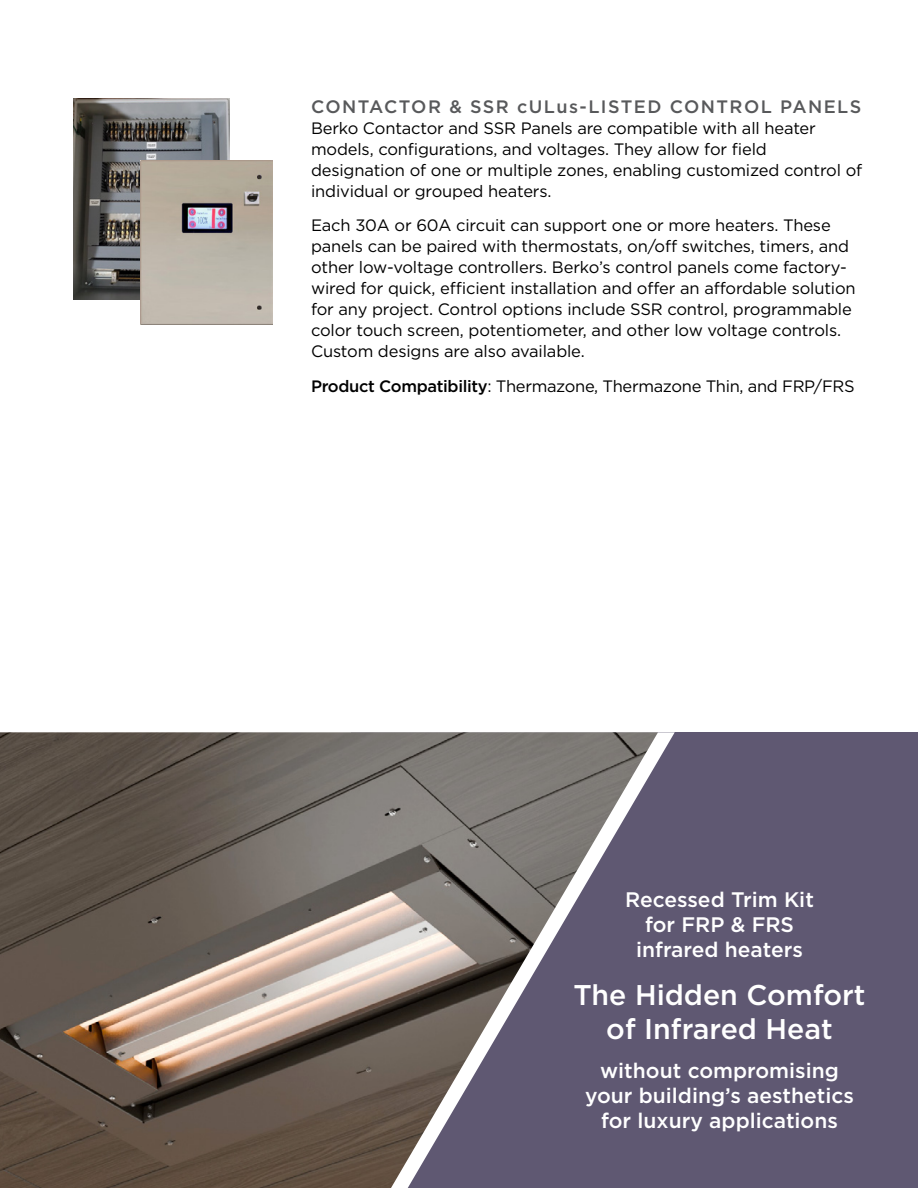
<style>
.page{position:relative;width:918px;height:1188px;background:#fff}
.page>*{position:absolute;margin:0;border:0;box-sizing:border-box;transform-origin:0 0}
.t1{font:500 28.5px/34.2px "Gotham";color:#fff;text-align:center}
.t2{font:500 21px/25.2px "Gotham";color:#fff;text-align:center}
.t3{font:500 18px "Gotham";letter-spacing:.08em;color:#58595b}
.t4{font:16.5px/21px "Gotham";letter-spacing:-.01em;color:#000}
.s1{font-weight:500}
</style>
<div class="page">
<img style="left:73px;top:98px;width:156px;height:201px">
<img style="left:141px;top:161px;width:132px;height:163px">
<div style="left:351px;top:732px;width:567px;height:456px;background:#5f5872"></div>
<img style="left:0;top:732px;width:658px;height:456px">
<p class="t3" style="left:311px;top:94px;width:552px">CONTACTOR &amp; SSR cULus-LISTED CONTROL PANELS</p>
<p class="t4" style="left:311px;top:117px;width:553px">Berko Contactor and SSR Panels are compatible with all heater models, configurations, and voltages. They allow for field designation of one or multiple zones, enabling customized control of individual or grouped heaters.</p>
<p class="t4" style="left:311px;top:214px;width:546px">Each 30A or 60A circuit can support one or more heaters. These panels can be paired with thermostats, on/off switches, timers, and other low-voltage controllers. Berko’s control panels come factory&shy;wired for quick, efficient installation and offer an affordable solution for any project. Control options include SSR control, programmable color touch screen, potentiometer, and other low voltage controls.<br>Custom designs are also available.</p>
<p class="t4" style="left:311px;top:375px;width:545px"><span class="s1">Product Compatibility</span>: Thermazone, Thermazone Thin, and FRP/FRS</p>
<p class="t2" style="left:625px;top:886px;width:190px">Recessed Trim Kit for FRP &amp; FRS infrared heaters</p>
<h1 class="t1" style="left:573px;top:977px;width:294px">The Hidden Comfort of Infrared Heat</h1>
<p class="t2" style="left:585px;top:1057px;width:270px">without compromising your building’s aesthetics for luxury applications</p>
</div>
